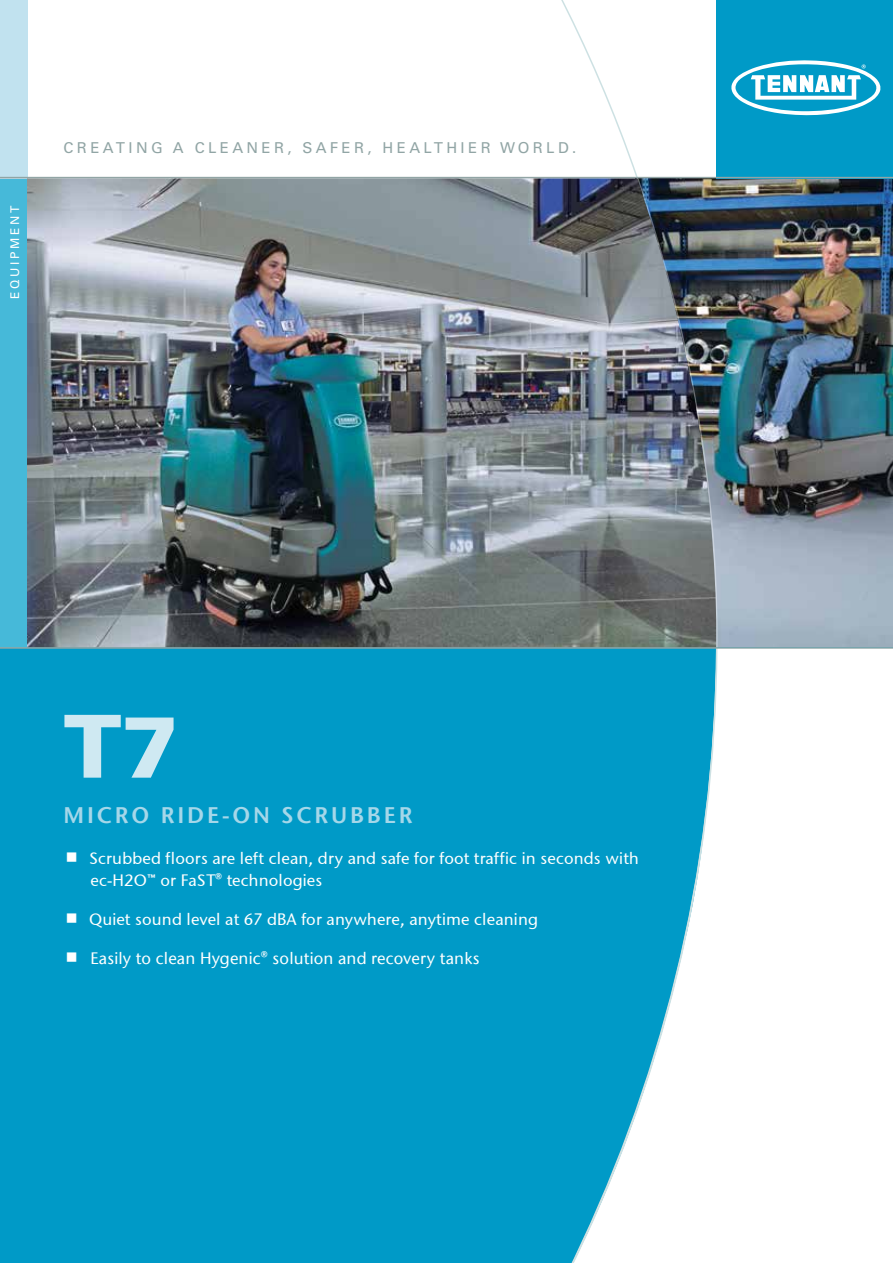
<style>
.page{position:relative;width:893px;height:1263px;background:#fff}
.page>*{position:absolute;margin:0;border:0;box-sizing:border-box;transform-origin:0 0}
.t1{font:900 87px "Univers LT Std";color:#cfe9f2}
.t2{font:22.5px "Stone Sans ITC Semi";letter-spacing:.125em;color:#a5d7e9}
.t3{font:16.5px/22.5px "Stone Sans ITCTT Medium";letter-spacing:.01em;color:#fff}
.t4{font:500 16.5px "Stone Sans ITC";letter-spacing:.01em;color:#fff}
.t5{font:15px "Univers LT Std";letter-spacing:.225em;color:#91a5a5}
.t6{font:12px "Univers LT Std";letter-spacing:.225em;color:#fff}
.s1{font-family:"Stone Sans ITCTT Medium";font-weight:400}
</style>
<div class="page">
<img style="left:718px;top:178px;width:175px;height:469px">
<div style="left:0;top:647px;width:893px;height:616px;background:#009ac7"></div>
<div style="left:0;top:177px;width:27px;height:471px;background:#46b9d9"></div>
<div style="left:0;top:0;width:27px;height:178px;background:#c1e2ef"></div>
<div style="left:718px;top:0;width:175px;height:176px;background:#009ac7"></div>
<svg style="left:731px;top:60px;width:150px;height:56px"></svg>
<div style="left:718px;top:649px;width:175px;height:614px;background:#fff"></div>
<svg style="left:554px;top:0;width:164px;height:646px"></svg>
<svg style="left:571px;top:646px;width:147px;height:617px"></svg>
<img style="left:27px;top:178px;width:689px;height:469px">
<hr style="left:0;top:647px;width:893px;height:2px;background:#91a5a5">
<hr style="left:0;top:177px;width:893px;height:1px;background:#91a5a5">
<p class="t6" style="left:8px;top:299px;width:95px;rotate:-90deg">EQUIPMENT</p>
<p class="t5" style="left:64px;top:139px;width:514px">CREATING A CLEANER, SAFER, HEALTHIER WORLD.</p>
<h1 class="t1" style="left:64px;top:692px;width:118px">T7</h1>
<h2 class="t2" style="left:64px;top:801px;width:350px">MICRO RIDE-ON SCRUBBER</h2>
<p class="t3" style="left:89px;top:846px;width:551px">Scrubbed floors are left clean, dry and safe for foot traffic in seconds with ec-H2O™ or FaST® technologies</p>
<p class="t3" style="left:89px;top:908px;width:450px">Quiet sound level at 67 dBA for anywhere, anytime cleaning</p>
<p class="t4" style="left:91px;top:948px;width:391px">Easily to clean Hygenic<span class="s1">®</span> solution and recovery tanks</p>
</div>
